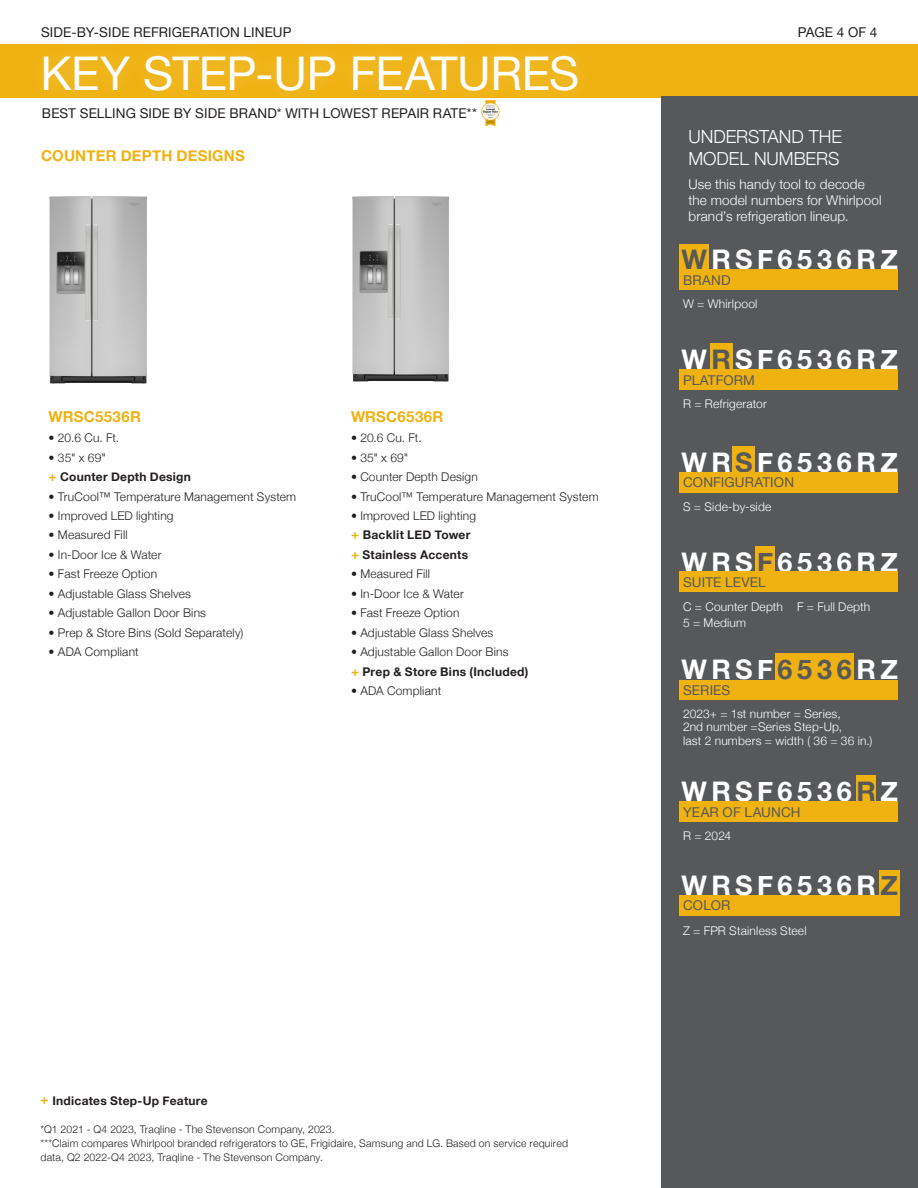
<style>
.page{position:relative;width:918px;height:1188px;background:#fff}
.page>*{position:absolute;margin:0;border:0;box-sizing:border-box;transform-origin:0 0}
.Page_header_White{font:46.5px "Helvetica Neue";letter-spacing:-.01em;color:#fff}
.Model__s{font:700 27px "Helvetica Neue";letter-spacing:.165em;color:#fff}
.Subheader_white_12pt{font:300 18px/21.6px "Helvetica Neue";letter-spacing:-.005em;color:#fff}
.Resources{font:700 15px "Helvetica Neue";letter-spacing:.01em;color:#efb211}
.Subhead_gold_10pt{font:700 15px "Helvetica Neue";letter-spacing:.02em;color:#efb211}
.Resources-2{font:13.5px "Helvetica Neue";letter-spacing:.01em;color:#231f20}
.Body_copy_white_9pt{font:300 13.5px/16.2px "Helvetica Neue";letter-spacing:.01em;color:#fff}
.subhead_wp_grey_9pt{font:13.5px "Helvetica Neue";letter-spacing:.01em;color:#57585a}
.bullets_black_8pt{font:300 12px "Helvetica Neue";letter-spacing:.015em;color:#231f20}
.body_copy_white_8pt{font:300 12px/13.5px "Helvetica Neue";letter-spacing:.015em;color:#fff}
.bullets_black_8pt-2{font:700 12px "Helvetica Neue";letter-spacing:.02em;color:#231f20}
.Disclaimer_black_8pt{font:700 12px "Helvetica Neue";letter-spacing:.025em;color:#231f20}
.Disclaimer_black_8pt-2{font:300 10.5px/14.4px "Helvetica Neue";letter-spacing:.02em;color:#231f20}
.s1{font-size:13.5px;color:#efb211}
.s2{color:#57585a}
</style>
<div class="page">
<div style="left:0;top:44px;width:918px;height:54px;background:#efb211"></div>
<div style="left:28px;top:40px;width:567px;height:68px;background:#fff;opacity:.2"></div>
<div style="left:662px;top:96px;width:256px;height:1092px;background:#57585a"></div>
<img style="left:352px;top:196px;width:98px;height:186px">
<img style="left:49px;top:196px;width:99px;height:188px">
<div style="left:679px;top:244px;width:30px;height:27px;background:#efb211"></div>
<div style="left:679px;top:269px;width:218px;height:21px;background:#efb211"></div>
<div style="left:775px;top:653px;width:79px;height:27px;background:#efb211"></div>
<div style="left:679px;top:680px;width:218px;height:20px;background:#efb211"></div>
<div style="left:856px;top:775px;width:20px;height:27px;background:#efb211"></div>
<div style="left:679px;top:801px;width:218px;height:21px;background:#efb211"></div>
<div style="left:710px;top:343px;width:23px;height:27px;background:#efb211"></div>
<div style="left:679px;top:369px;width:218px;height:21px;background:#efb211"></div>
<div style="left:755px;top:546px;width:19px;height:27px;background:#efb211"></div>
<div style="left:679px;top:572px;width:218px;height:20px;background:#efb211"></div>
<div style="left:733px;top:446px;width:22px;height:26px;background:#efb211"></div>
<div style="left:679px;top:472px;width:218px;height:20px;background:#efb211"></div>
<div style="left:879px;top:870px;width:20px;height:27px;background:#efb211"></div>
<div style="left:679px;top:895px;width:220px;height:20px;background:#efb211"></div>
<img style="left:481px;top:100px;width:19px;height:26px">
<p class="Resources-2" style="left:41px;top:22px;width:252px">SIDE-BY-SIDE REFRIGERATION LINEUP</p>
<p class="Resources-2" style="left:798px;top:22px;width:81px">PAGE 4 OF 4</p>
<p class="Page_header_White" style="left:40px;top:40px;width:540px">KEY STEP-UP FEATURES</p>
<p class="Resources-2" style="left:42px;top:103px;width:436px">BEST SELLING SIDE BY SIDE BRAND* WITH LOWEST REPAIR RATE**</p>
<p class="Resources" style="left:41px;top:144px;width:205px">COUNTER DEPTH DESIGNS</p>
<p class="Subhead_gold_10pt" style="left:49px;top:405px;width:94px">WRSC5536R</p>
<p class="bullets_black_8pt" style="left:49px;top:428px;width:72px">• 20.6 Cu. Ft.</p>
<p class="bullets_black_8pt" style="left:49px;top:448px;width:59px">• 35" x 69"</p>
<p class="bullets_black_8pt-2" style="left:49px;top:467px;width:144px"><span class="s1">+</span> Counter Depth Design</p>
<p class="bullets_black_8pt" style="left:49px;top:487px;width:249px">• TruCool™ Temperature Management System</p>
<p class="bullets_black_8pt" style="left:49px;top:506px;width:127px">• Improved LED lighting</p>
<p class="bullets_black_8pt" style="left:49px;top:525px;width:81px">• Measured Fill</p>
<p class="bullets_black_8pt" style="left:49px;top:545px;width:114px">• In-Door Ice &amp; Water</p>
<p class="bullets_black_8pt" style="left:49px;top:564px;width:110px">• Fast Freeze Option</p>
<p class="bullets_black_8pt" style="left:49px;top:584px;width:144px">• Adjustable Glass Shelves</p>
<p class="bullets_black_8pt" style="left:49px;top:603px;width:159px">• Adjustable Gallon Door Bins</p>
<p class="bullets_black_8pt" style="left:49px;top:623px;width:196px">• Prep &amp; Store Bins (Sold Separately)</p>
<p class="bullets_black_8pt" style="left:49px;top:642px;width:92px">• ADA Compliant</p>
<p class="Subhead_gold_10pt" style="left:351px;top:405px;width:94px">WRSC6536R</p>
<p class="bullets_black_8pt" style="left:351px;top:428px;width:72px">• 20.6 Cu. Ft.</p>
<p class="bullets_black_8pt" style="left:351px;top:448px;width:59px">• 35" x 69"</p>
<p class="bullets_black_8pt" style="left:351px;top:467px;width:128px">• Counter Depth Design</p>
<p class="bullets_black_8pt" style="left:351px;top:487px;width:249px">• TruCool™ Temperature Management System</p>
<p class="bullets_black_8pt" style="left:351px;top:506px;width:127px">• Improved LED lighting</p>
<p class="bullets_black_8pt-2" style="left:351px;top:526px;width:121px"><span class="s1">+</span> Backlit LED Tower</p>
<p class="bullets_black_8pt-2" style="left:351px;top:545px;width:119px"><span class="s1">+</span> Stainless Accents</p>
<p class="bullets_black_8pt" style="left:351px;top:564px;width:81px">• Measured Fill</p>
<p class="bullets_black_8pt" style="left:351px;top:584px;width:114px">• In-Door Ice &amp; Water</p>
<p class="bullets_black_8pt" style="left:351px;top:603px;width:110px">• Fast Freeze Option</p>
<p class="bullets_black_8pt" style="left:351px;top:623px;width:144px">• Adjustable Glass Shelves</p>
<p class="bullets_black_8pt" style="left:351px;top:642px;width:159px">• Adjustable Gallon Door Bins</p>
<p class="bullets_black_8pt-2" style="left:351px;top:662px;width:179px"><span class="s1">+</span> Prep &amp; Store Bins (Included)</p>
<p class="bullets_black_8pt" style="left:351px;top:681px;width:92px">• ADA Compliant</p>
<p class="Disclaimer_black_8pt" style="left:40px;top:1092px;width:169px"><span class="s1">+</span> Indicates Step-Up Feature</p>
<p class="Disclaimer_black_8pt-2" style="left:40px;top:1121px;width:296px">*Q1 2021 - Q4 2023, Traqline - The Stevenson Company, 2023.</p>
<p class="Disclaimer_black_8pt-2" style="left:40px;top:1135px;width:529px">***Claim compares Whirlpool branded refrigerators to GE, Frigidaire, Samsung and LG. Based on service required data, Q2 2022-Q4 2023, Traqline - The Stevenson Company.</p>
<p class="Subheader_white_12pt" style="left:688px;top:125px;width:155px">UNDERSTAND THE<br>MODEL NUMBERS</p>
<p class="Body_copy_white_9pt" style="left:688px;top:175px;width:195px">Use this handy tool to decode the model numbers for Whirlpool brand’s refrigeration lineup.</p>
<p class="Model__s" style="left:682px;top:239px;width:218px"><span class="s2">W</span>RSF6536RZ</p>
<p class="subhead_wp_grey_9pt" style="left:683px;top:270px;width:49px">BRAND</p>
<p class="body_copy_white_8pt" style="left:683px;top:296px;width:76px">W = Whirlpool</p>
<p class="Model__s" style="left:682px;top:338px;width:218px">W<span class="s2">R</span>SF6536RZ</p>
<p class="subhead_wp_grey_9pt" style="left:683px;top:371px;width:73px">PLATFORM</p>
<p class="body_copy_white_8pt" style="left:683px;top:396px;width:85px">R = Refrigerator</p>
<p class="Model__s" style="left:682px;top:441px;width:218px">WR<span class="s2">S</span>F6536RZ</p>
<p class="subhead_wp_grey_9pt" style="left:683px;top:473px;width:113px">CONFIGURATION</p>
<p class="body_copy_white_8pt" style="left:683px;top:499px;width:90px">S = Side-by-side</p>
<p class="Model__s" style="left:682px;top:541px;width:218px">WRS<span class="s2">F</span>6536RZ</p>
<p class="subhead_wp_grey_9pt" style="left:683px;top:572px;width:84px">SUITE LEVEL</p>
<p class="body_copy_white_8pt" style="left:683px;top:599px;width:101px">C = Counter Depth</p>
<p class="body_copy_white_8pt" style="left:683px;top:615px;width:65px">5 = Medium</p>
<p class="body_copy_white_8pt" style="left:797px;top:599px;width:75px">F = Full Depth</p>
<p class="Model__s" style="left:682px;top:649px;width:218px">WRSF<span class="s2">6536</span>RZ</p>
<p class="subhead_wp_grey_9pt" style="left:683px;top:680px;width:49px">SERIES</p>
<p class="body_copy_white_8pt" style="left:683px;top:706px;width:191px">2023+ = 1st number = Series,<br>2nd number =Series Step-Up,<br>last 2 numbers = width ( 36 = 36 in.)</p>
<p class="Model__s" style="left:682px;top:771px;width:218px">WRSF6536<span class="s2">R</span>Z</p>
<p class="subhead_wp_grey_9pt" style="left:683px;top:802px;width:119px">YEAR OF LAUNCH</p>
<p class="body_copy_white_8pt" style="left:683px;top:828px;width:50px">R = 2024</p>
<p class="Model__s" style="left:682px;top:864px;width:218px">WRSF6536R<span class="s2">Z</span></p>
<p class="subhead_wp_grey_9pt" style="left:683px;top:896px;width:49px">COLOR</p>
<p class="body_copy_white_8pt" style="left:683px;top:923px;width:125px">Z = FPR Stainless Steel</p>
</div>
